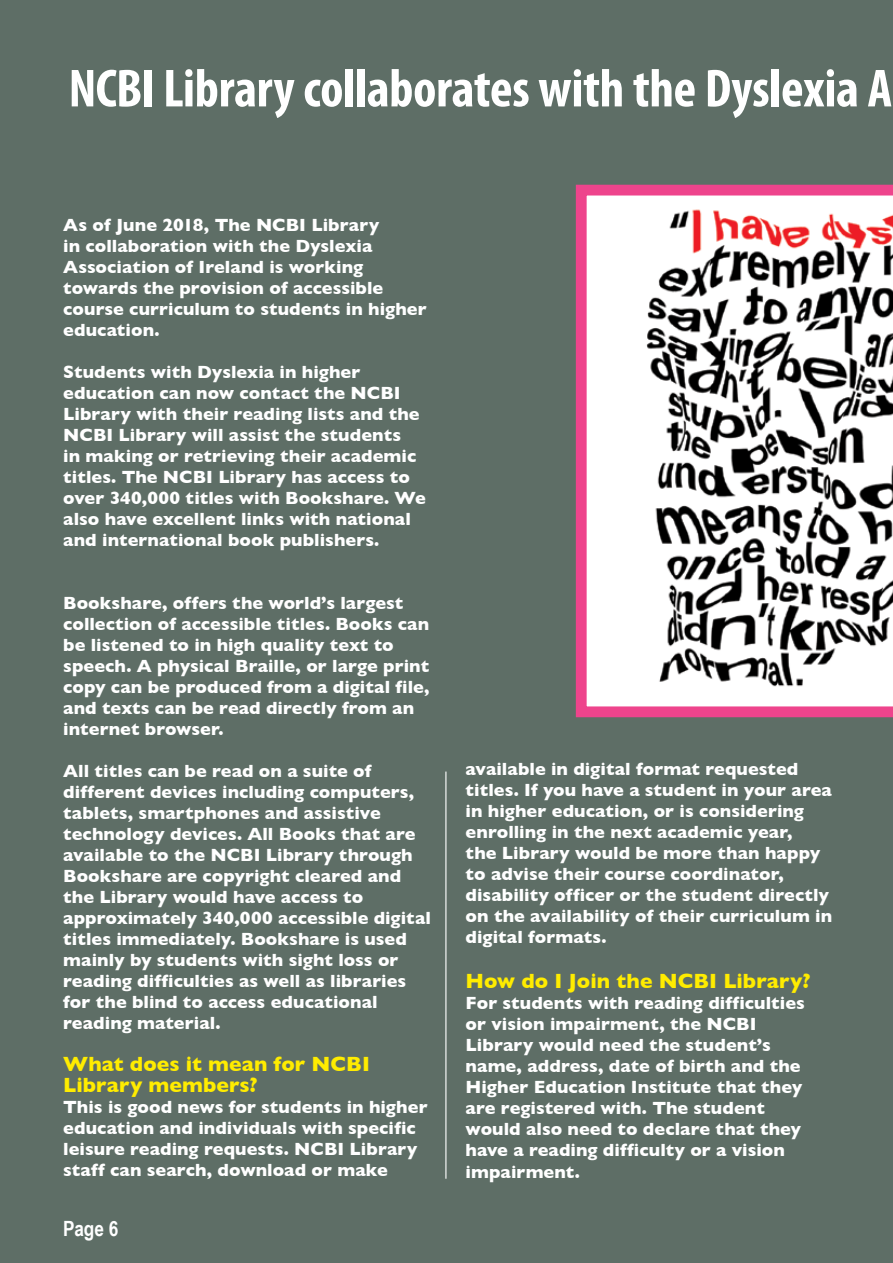
<style>
.page{position:relative;width:893px;height:1263px;background:#5e6e66}
.page>*{position:absolute;margin:0;border:0;box-sizing:border-box;transform-origin:0 0}
.t1{font:700 condensed 54px "Myriad Pro";letter-spacing:-.005em;color:#fff}
.t2{font:700 21px/21px "Gill Sans";letter-spacing:.005em;color:#ffec00}
.t3{font:700 21px "Arial Narrow";color:#fff}
.t4{font:700 18px/21px "Gill Sans";letter-spacing:.005em;color:#fff}
</style>
<div class="page">
<svg style="left:576px;top:185px;width:317px;height:532px;background:#c8b8bd"></svg>
<hr style="left:445px;top:771px;width:1px;height:408px;background:#fff">
<h1 class="t1" style="left:69px;top:55px;width:825px">NCBI Library collaborates with the Dyslexia A</h1>
<p class="t4" style="left:63px;top:214px;width:365px">As of June 2018, The NCBI Library<br>in collaboration with the Dyslexia<br>Association of Ireland is working towards the provision of accessible course curriculum to students in higher education.</p>
<p class="t4" style="left:63px;top:361px;width:364px">Students with Dyslexia in higher education can now contact the NCBI Library with their reading lists and the NCBI Library will assist the students<br>in making or retrieving their academic titles. The NCBI Library has access to over 340,000 titles with Bookshare. We also have excellent links with national and international book publishers.</p>
<p class="t4" style="left:63px;top:592px;width:368px">Bookshare, offers the world’s largest collection of accessible titles. Books can be listened to in high quality text to speech. A physical Braille, or large print copy can be produced from a digital file, and texts can be read directly from an internet browser.</p>
<p class="t4" style="left:63px;top:760px;width:369px">All titles can be read on a suite of different devices including computers, tablets, smartphones and assistive technology devices. All Books that are available to the NCBI Library through Bookshare are copyright cleared and the Library would have access to approximately 340,000 accessible digital titles immediately. Bookshare is used mainly by students with sight loss or reading difficulties as well as libraries for the blind to access educational reading material.</p>
<p class="t2" style="left:63px;top:1053px;width:308px">What does it mean for NCBI<br>Library members?</p>
<p class="t4" style="left:63px;top:1096px;width:366px">This is good news for students in higher education and individuals with specific leisure reading requests. NCBI Library staff can search, download or make</p>
<p class="t3" style="left:63px;top:1212px;width:57px">Page 6</p>
<p class="t4" style="left:466px;top:759px;width:368px">available in digital format requested titles. If you have a student in your area in higher education, or is considering enrolling in the next academic year,<br>the Library would be more than happy to advise their course coordinator, disability officer or the student directly on the availability of their curriculum in digital formats.</p>
<p class="t2" style="left:466px;top:971px;width:346px">How do I Join the NCBI Library?</p>
<p class="t4" style="left:466px;top:993px;width:341px">For students with reading difficulties or vision impairment, the NCBI<br>Library would need the student’s name, address, date of birth and the<br>Higher Education Institute that they are registered with. The student would also need to declare that they have a reading difficulty or a vision impairment.</p>
</div>
